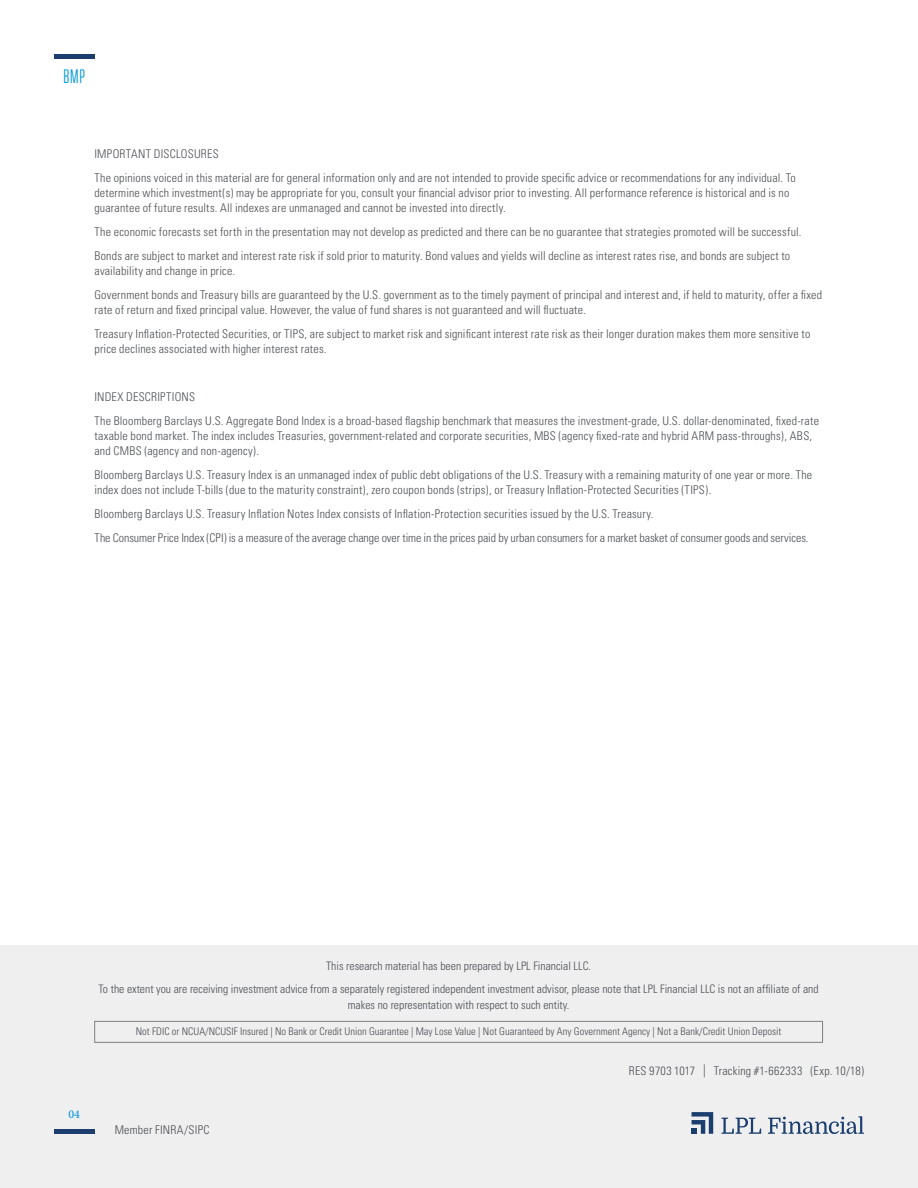
<style>
.page{position:relative;width:918px;height:1188px;background:#fff}
.page>*{position:absolute;margin:0;border:0;box-sizing:border-box;transform-origin:0 0}
.t1{font:19.5px "Tungsten Narrow";color:#0098d8}
.t2{font:300 condensed 12px/24px "Univers";letter-spacing:.015em;color:#4b4f54}
.t3{font:500 12px "Minion Pro";color:#0098d8}
.t4{font:300 condensed 11.7px/22.8px "Univers";color:#4b4f54;text-align:center}
.t5{font:300 condensed 10.5px "Univers";color:#4b4f54}
.s1{font-size:12.9px}
</style>
<div class="page">
<div style="left:0;top:945px;width:918px;height:243px;background:#efeff0"></div>
<hr style="left:54px;top:1130px;width:40px;height:4px;background:#1b3e6f">
<div style="left:94px;top:1021px;width:729px;height:22px;border:1px solid #807f83"></div>
<hr style="left:54px;top:54px;width:40px;height:4px;background:#1b3e6f">
<svg style="left:692px;top:1112px;width:21px;height:22px"></svg>
<svg style="left:721px;top:1118px;width:40px;height:16px"></svg>
<svg style="left:768px;top:1116px;width:96px;height:18px"></svg>
<h1 class="t1" style="left:63px;top:67px;width:23px">BMP</h1>
<p class="t2" style="left:94px;top:142px;width:703px">IMPORTANT DISCLOSURES<br>The opinions voiced in this material are for general information only and are not intended to provide specific advice or recommendations for any individual. To</p>
<p class="t2" style="left:94px;top:185px;width:696px;line-height:15px">determine which investment(s) may be appropriate for you, consult your financial advisor prior to investing. All performance reference is historical and is no guarantee of future results. All indexes are unmanaged and cannot be invested into directly.</p>
<p class="t2" style="left:94px;top:220px;width:708px">The economic forecasts set forth in the presentation may not develop as predicted and there can be no guarantee that strategies promoted will be successful.<br>Bonds are subject to market and interest rate risk if sold prior to maturity. Bond values and yields will decline as interest rates rise, and bonds are subject to</p>
<p class="t2" style="left:94px;top:259px;width:729px">availability and change in price.<br>Government bonds and Treasury bills are guaranteed by the U.S. government as to the timely payment of principal and interest and, if held to maturity, offer a fixed</p>
<p class="t2" style="left:94px;top:298px;width:717px">rate of return and fixed principal value. However, the value of fund shares is not guaranteed and will fluctuate.<br>Treasury Inflation-Protected Securities, or TIPS, are subject to market risk and significant interest rate risk as their longer duration makes them more sensitive to</p>
<p class="t2" style="left:94px;top:337px;width:234px">price declines associated with higher interest rates.</p>
<p class="t2" style="left:94px;top:385px;width:726px">INDEX DESCRIPTIONS<br>The Bloomberg Barclays U.S. Aggregate Bond Index is a broad-based flagship benchmark that measures the investment-grade, U.S. dollar-denominated, fixed-rate</p>
<p class="t2" style="left:94px;top:428px;width:719px;line-height:15px">taxable bond market. The index includes Treasuries, government-related and corporate securities, MBS (agency fixed-rate and hybrid ARM pass-throughs), ABS, and CMBS (agency and non-agency).</p>
<p class="t2" style="left:94px;top:467px;width:719px;line-height:15px">Bloomberg Barclays U.S. Treasury Index is an unmanaged index of public debt obligations of the U.S. Treasury with a remaining maturity of one year or more. The index does not include T-bills (due to the maturity constraint), zero coupon bonds (strips), or Treasury Inflation-Protected Securities (TIPS).</p>
<p class="t2" style="left:94px;top:502px;width:716px">Bloomberg Barclays U.S. Treasury Inflation Notes Index consists of Inflation-Protection securities issued by the U.S. Treasury.<br>The Consumer Price Index (CPI) is a measure of the average change over time in the prices paid by urban consumers for a market basket of consumer goods and services.</p>
<p class="t3" style="left:68px;top:1106px;width:13px">04</p>
<p class="t4" style="left:99px;top:954px;width:722px">This research material has been prepared by LPL Financial LLC.<br>To the extent you are receiving investment advice from a separately registered independent investment advisor, please note that LPL Financial LLC is not an affiliate of and</p>
<p class="t4" style="left:348px;top:993px;width:223px">makes no representation with respect to such entity.</p>
<p class="t5" style="left:136px;top:1025px;width:647px">Not FDIC or NCUA/NCUSIF Insured | No Bank or Credit Union Guarantee | May Lose Value | Not Guaranteed by Any Government Agency | Not a Bank/Credit Union Deposit</p>
<p class="t2" style="left:115px;top:1118px;width:96px">Member FINRA/SIPC</p>
<p class="t2" style="left:629px;top:1059px;width:237px">RES 9703 1017 <span class="s1">|</span> Tracking #1-662333 (Exp. 10/18)</p>
</div>
